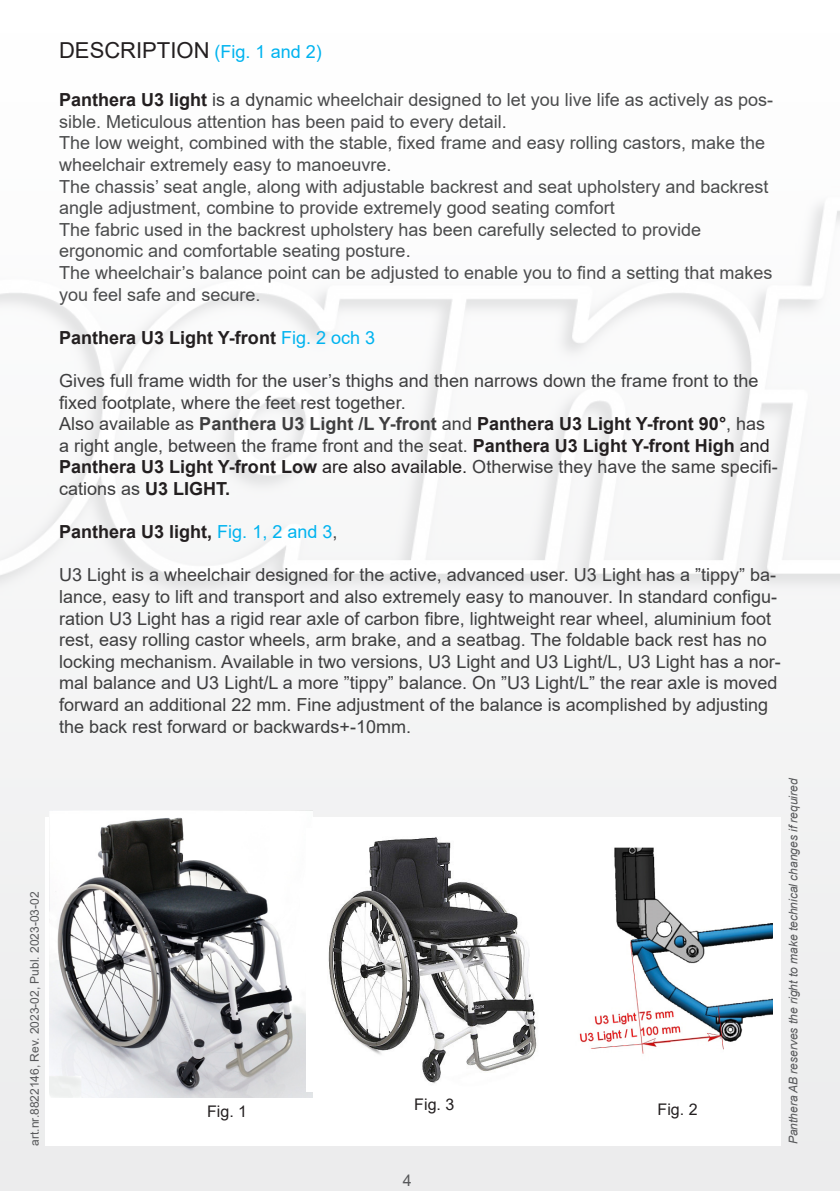
<style>
.page{position:relative;width:840px;height:1191px;background:#fff}
.page>*{position:absolute;margin:0;border:0;box-sizing:border-box;transform-origin:0 0}
.t1{font:22px "Arial";color:#231f20}
.t2{font:18px/21.6px "Arial";color:#3e3e3f}
.t3{font:18px/21.6px "Arial";color:#4b4c4d}
.t4{font:700 18px "Arial";color:#231f20}
.t5{font:16px "Arial";color:#231f20}
.t6{font:16px "Arial";color:#57585a}
.t7{font:italic 12px "Arial";color:#57585a}
.t8{font:12px "Arial";color:#57585a}
.s1{font-size:18px;color:#00b3ef}
.s2{font-weight:700;color:#231f20}
.s3{color:#3e3e3f}
.s4{font-weight:400;color:#00b3ef}
.s5{font-weight:700}
.s6{color:#231f20}
.s7{font-weight:400;color:#3e3e3f}
</style>
<div class="page">
<img style="left:50px;top:810px;width:263px;height:287px">
<img style="left:579px;top:847px;width:192px;height:207px">
<img style="left:306px;top:828px;width:231px;height:263px">
<p class="t8" style="left:26px;top:1145px;width:255px;rotate:-90deg">art.nr.8822146, Rev. 2023-02, Publ. 2023-03-02</p>
<p class="t1" style="left:59px;top:35px;width:264px">DESCRIPTION <span class="s1">(Fig. 1 and 2)</span></p>
<p class="t3" style="left:59px;top:89px;width:715px"><span class="s2">Panthera U3 light</span> <span class="s3">is a dyn</span>amic wheelchair designed to let you live life as actively as pos&shy;sible. Meticulous attention has been paid to every detail.</p>
<p class="t3" style="left:59px;top:132px;width:707px">The low weight, combined with the stable, fixed frame and easy rolling castors, make the wheelchair extremely easy to manoeuvre.</p>
<p class="t3" style="left:59px;top:175px;width:710px">The chassis’ seat angle, along with adjustable backrest and seat upholstery and backrest angle adjustment, combine to provide extremely good seating comfort</p>
<p class="t3" style="left:59px;top:218px;width:643px">The fabric used in the backrest upholstery has been carefully selected to provide</p>
<p class="t3" style="left:59px;top:240px;width:353px">ergonomic and comfortable seating posture<span class="s3">.</span></p>
<p class="t3" style="left:59px;top:262px;width:714px">The wheelchair’s balance point can be adjusted to enable you to find a setting that makes you feel safe and secure.</p>
<p class="t4" style="left:59px;top:325px;width:317px">Panthera U3 Light Y-front <span class="s4">Fig. 2 och 3</span></p>
<p class="t2" style="left:59px;top:370px;width:700px">Gives full frame width for the user’s thighs and then narrows down the frame front to the fixed footplate, where the feet rest together.</p>
<p class="t2" style="left:59px;top:413px;width:719px">Also available as <span class="s5">Panthera U3 Light /L Y-front</span> and <span class="s2">Panthera U3 Light Y-front 90°</span>, has a right angle, between the frame front and the seat. <span class="s2">Panthera U3 Light Y-front High</span> <span class="s6">and </span><span class="s2">Panthera U3 Light Y-front Low</span> <span class="s6">are also available.</span> Otherwise they have the same specifi&shy;cations as <span class="s2">U3 LIGHT.</span></p>
<p class="t4" style="left:59px;top:519px;width:280px">Panthera U3 light, <span class="s4">Fig. 1, 2 and 3</span><span class="s7">,</span></p>
<p class="t2" style="left:59px;top:564px;width:723px">U3 Light is a wheelchair designed for the active, advanced user. U3 Light has a ”tippy” ba&shy;lance, easy to lift and transport and also extremely easy to manouver. In standard configu&shy;ration U3 Light has a rigid rear axle of carbon fibre, lightweight rear wheel, aluminium foot rest, easy rolling castor wheels, arm brake, and a seatbag. The foldable back rest has no locking mechanism. Available in two versions, U3 Light and U3 Light/L, U3 Light has a nor&shy;mal balance and U3 Light/L a more ”tippy” balance. On ”U3 Light/L” the rear axle is moved forward an additional 22 mm. Fine adjustment of the balance is acomplished by adjusting the back rest forward or backwards+-10mm.</p>
<p class="t5" style="left:414px;top:1093px;width:42px">Fig. 3</p>
<p class="t5" style="left:207px;top:1100px;width:42px">Fig. 1</p>
<p class="t5" style="left:657px;top:1098px;width:42px">Fig. 2</p>
<p class="t6" style="left:403px;top:1169px;width:10px">4</p>
<p class="t7" style="left:785px;top:1144px;width:368px;rotate:-90deg">Panthera AB reserves the right to make technical changes if required</p>
</div>
